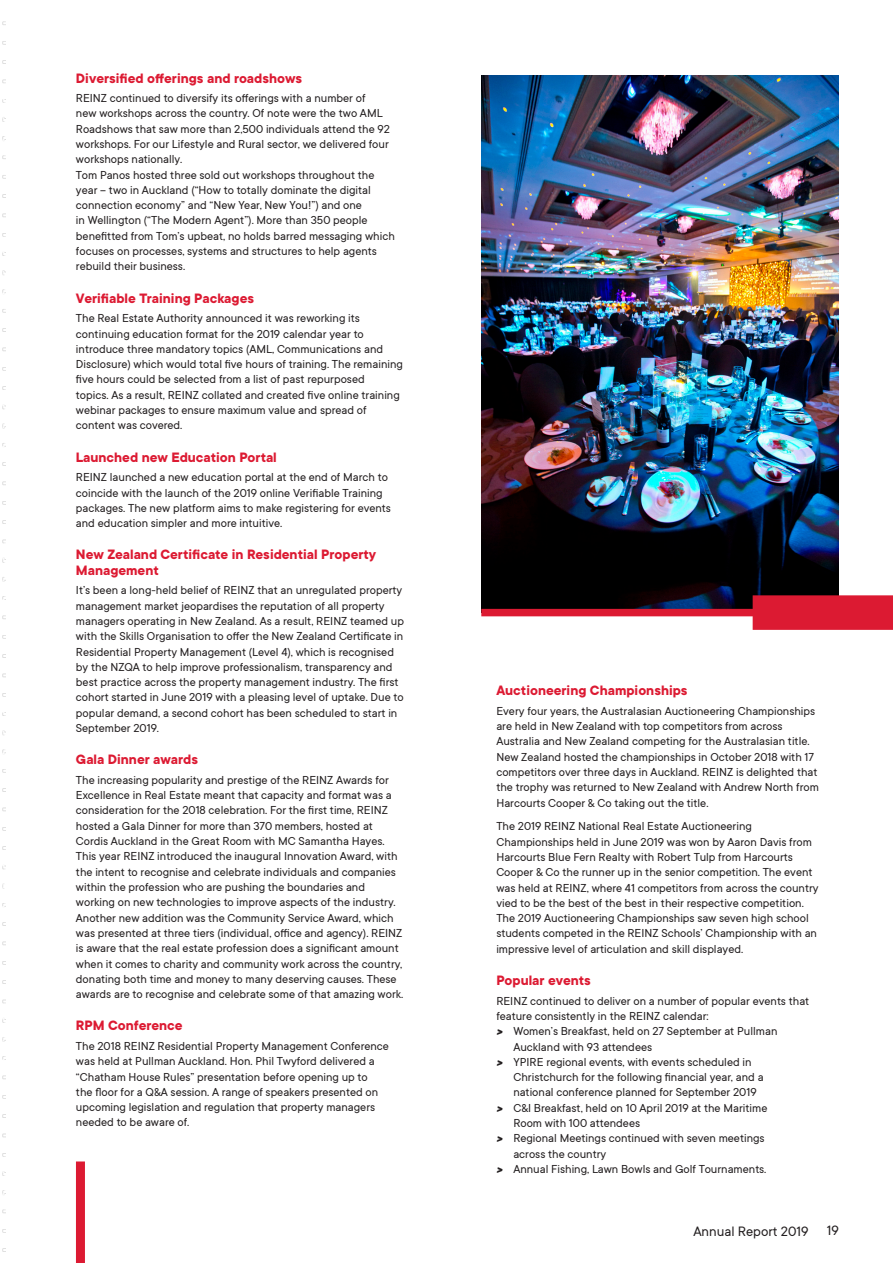
<style>
.page{position:relative;width:893px;height:1263px;background:#fff}
.page>*{position:absolute;margin:0;border:0;box-sizing:border-box;transform-origin:0 0}
.t1{font:700 15px/15.3px "TT Commons";color:#dc1a32}
.t2{font:15px "TT Commons";color:#231f20}
.t3{font:12.75px/15.3px "TT Commons";color:#231f20}
.s1{font-weight:800;font-style:italic}
</style>
<div class="page">
<img style="left:2px;top:21px;width:4px;height:1231px">
<div style="left:76px;top:1161px;width:9px;height:102px;background:#dc1a32"></div>
<img style="left:481px;top:76px;width:358px;height:533px">
<div style="left:753px;top:595px;width:140px;height:35px;background:#dc1a32"></div>
<div style="left:481px;top:609px;width:310px;height:7px;background:#dc1a32"></div>
<p class="t1" style="left:76px;top:71px;width:228px">Diversified offerings and roadshows</p>
<p class="t3" style="left:76px;top:91px;width:315px">REINZ continued to diversify its offerings with a number of<br>new workshops across the country. Of note were the two AML Roadshows that saw more than 2,500 individuals attend the 92 workshops. For our Lifestyle and Rural sector, we delivered four workshops nationally.</p>
<p class="t3" style="left:76px;top:167px;width:320px">Tom Panos hosted three sold out workshops throughout the year – two in Auckland (“How to totally dominate the digital connection economy” and “New Year, New You!”) and one<br>in Wellington (“The Modern Agent”). More than 350 people benefitted from Tom’s upbeat, no holds barred messaging which focuses on processes, systems and structures to help agents rebuild their business.</p>
<p class="t1" style="left:76px;top:291px;width:180px">Verifiable Training Packages</p>
<p class="t3" style="left:76px;top:311px;width:328px">The Real Estate Authority announced it was reworking its continuing education format for the 2019 calendar year to introduce three mandatory topics (AML, Communications and Disclosure) which would total five hours of training. The remaining five hours could be selected from a list of past repurposed<br>topics. As a result, REINZ collated and created five online training webinar packages to ensure maximum value and spread of content was covered.</p>
<p class="t1" style="left:76px;top:450px;width:202px">Launched new Education Portal</p>
<p class="t3" style="left:76px;top:470px;width:316px">REINZ launched a new education portal at the end of March to coincide with the launch of the 2019 online Verifiable Training packages. The new platform aims to make registering for events and education simpler and more intuitive.</p>
<p class="t1" style="left:76px;top:547px;width:302px">New Zealand Certificate in Residential Property<br>Management</p>
<p class="t3" style="left:76px;top:583px;width:329px">It’s been a long-held belief of REINZ that an unregulated property management market jeopardises the reputation of all property managers operating in New Zealand. As a result, REINZ teamed up with the Skills Organisation to offer the New Zealand Certificate in Residential Property Management (Level 4), which is recognised by the NZQA to help improve professionalism, transparency and best practice across the property management industry. The first cohort started in June 2019 with a pleasing level of uptake. Due to popular demand, a second cohort has been scheduled to start in September 2019.</p>
<p class="t1" style="left:76px;top:752px;width:124px">Gala Dinner awards</p>
<p class="t3" style="left:76px;top:772px;width:329px">The increasing popularity and prestige of the REINZ Awards for Excellence in Real Estate meant that capacity and format was a consideration for the 2018 celebration. For the first time, REINZ hosted a Gala Dinner for more than 370 members, hosted at Cordis Auckland in the Great Room with MC Samantha Hayes.<br>This year REINZ introduced the inaugural Innovation Award, with the intent to recognise and celebrate individuals and companies within the profession who are pushing the boundaries and working on new technologies to improve aspects of the industry.<br>Another new addition was the Community Service Award, which was presented at three tiers (individual, office and agency). REINZ is aware that the real estate profession does a significant amount when it comes to charity and community work across the country, donating both time and money to many deserving causes. These awards are to recognise and celebrate some of that amazing work.</p>
<p class="t1" style="left:76px;top:1018px;width:108px">RPM Conference</p>
<p class="t3" style="left:76px;top:1038px;width:315px">The 2018 REINZ Residential Property Management Conference was held at Pullman Auckland. Hon. Phil Twyford delivered a “Chatham House Rules” presentation before opening up to<br>the floor for a Q&amp;A session. A range of speakers presented on upcoming legislation and regulation that property managers needed to be aware of.</p>
<p class="t1" style="left:496px;top:683px;width:193px">Auctioneering Championships</p>
<p class="t3" style="left:496px;top:703px;width:324px">Every four years, the Australasian Auctioneering Championships are held in New Zealand with top competitors from across Australia and New Zealand competing for the Australasian title.<br>New Zealand hosted the championships in October 2018 with 17 competitors over three days in Auckland. REINZ is delighted that the trophy was returned to New Zealand with Andrew North from Harcourts Cooper &amp; Co taking out the title.</p>
<p class="t3" style="left:496px;top:819px;width:324px">The 2019 REINZ National Real Estate Auctioneering Championships held in June 2019 was won by Aaron Davis from Harcourts Blue Fern Realty with Robert Tulp from Harcourts Cooper &amp; Co the runner up in the senior competition. The event was held at REINZ, where 41 competitors from across the country vied to be the best of the best in their respective competition.<br>The 2019 Auctioneering Championships saw seven high school students competed in the REINZ Schools’ Championship with an impressive level of articulation and skill displayed.</p>
<p class="t1" style="left:496px;top:973px;width:96px">Popular events</p>
<p class="t3" style="left:496px;top:993px;width:314px">REINZ continued to deliver on a number of popular events that feature consistently in the REINZ calendar:</p>
<p class="t3" style="left:513px;top:1024px;width:266px;text-indent:-17px"><span class="s1">&gt;</span> Women’s Breakfast, held on 27 September at Pullman<br>Auckland with 93 attendees</p>
<p class="t3" style="left:513px;top:1054px;width:252px;text-indent:-17px"><span class="s1">&gt;</span> YPIRE regional events, with events scheduled in<br>Christchurch for the following financial year, and a national conference planned for September 2019</p>
<p class="t3" style="left:513px;top:1100px;width:256px;text-indent:-17px"><span class="s1">&gt;</span> C&amp;I Breakfast, held on 10 April 2019 at the Maritime<br>Room with 100 attendees</p>
<p class="t3" style="left:513px;top:1131px;width:253px;text-indent:-17px"><span class="s1">&gt;</span> Regional Meetings continued with seven meetings across the country</p>
<p class="t3" style="left:496px;top:1161px;width:272px"><span class="s1">&gt;</span> Annual Fishing, Lawn Bowls and Golf Tournaments.</p>
<p class="t2" style="left:693px;top:1223px;width:147px">Annual Report 2019 19</p>
</div>
